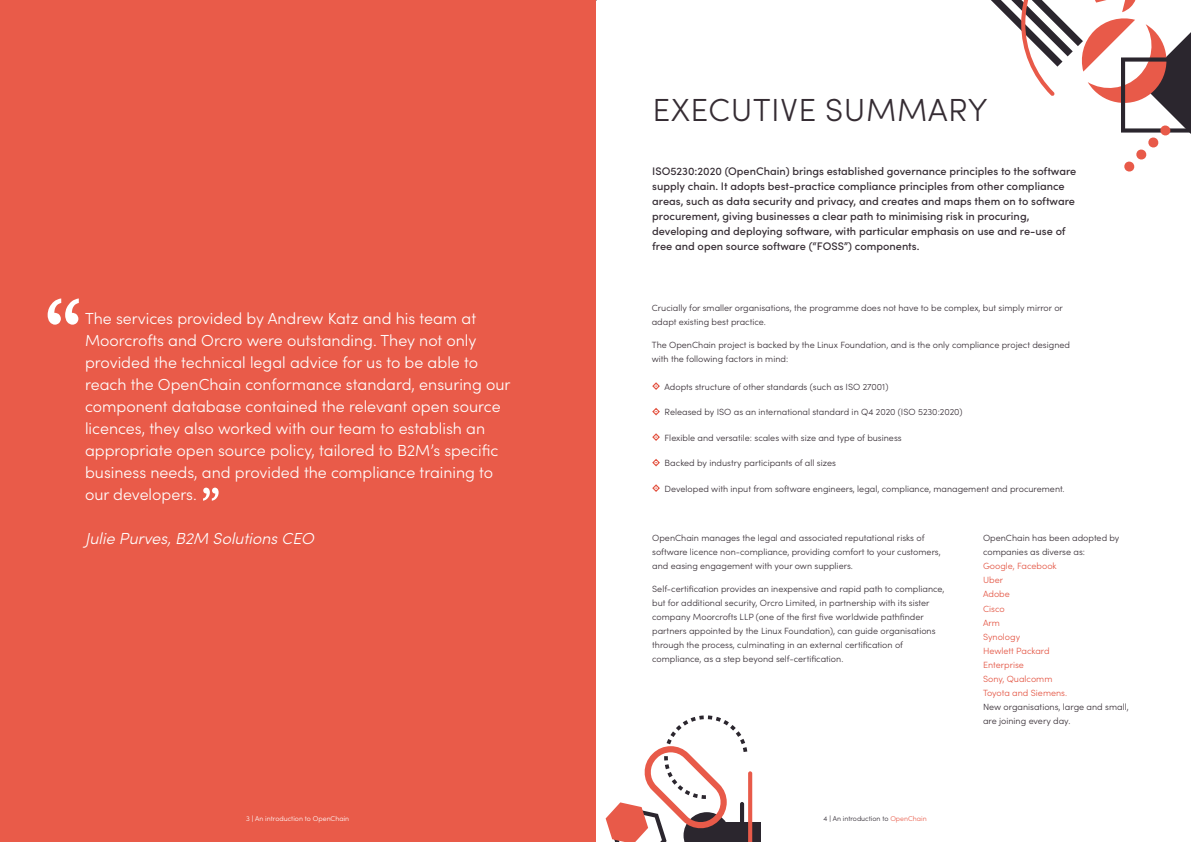
<style>
.page{position:relative;width:1191px;height:842px;background:#fff}
.page>*{position:absolute;margin:0;border:0;box-sizing:border-box;transform-origin:0 0}
.t1{font:300 32px "Sofia Pro";letter-spacing:.02em;color:#352c33}
.t2{font:300 16px/22px "Sofia Pro";color:#fff}
.t3{font:italic 300 16px "Sofia Pro";color:#fff}
.t4{font:500 11px/15px "Sofia Pro";color:#352c33}
.t5{font:300 9px/14px "Sofia Pro";color:#352c33}
.t6{font:300 9px "Sofia Pro";color:#e35240}
.t7{font:300 7px "Sofia Pro";color:#fff}
.t8{font:300 7px "Sofia Pro";color:#2c262f}
.s1{color:#e35240}
.s2{color:#2c262f}
.s3{font-weight:400;color:#2c262f}
.s4{color:#e95b49}
.s5{font-weight:400}
</style>
<div class="page">
<svg style="left:595px;top:0;width:1px;height:842px"></svg>
<div style="left:0;top:0;width:595px;height:842px;background:#e95b49"></div>
<svg style="left:652px;top:382px;width:8px;height:8px"></svg>
<svg style="left:652px;top:408px;width:8px;height:7px"></svg>
<svg style="left:652px;top:433px;width:8px;height:8px"></svg>
<svg style="left:652px;top:459px;width:8px;height:7px"></svg>
<svg style="left:652px;top:484px;width:8px;height:8px"></svg>
<svg style="left:991px;top:0;width:200px;height:172px"></svg>
<div style="left:709px;top:822px;width:52px;height:20px;background:#2b262e"></div>
<svg style="left:605px;top:715px;width:147px;height:127px"></svg>
<svg style="left:48px;top:298px;width:31px;height:27px"></svg>
<svg style="left:203px;top:488px;width:16px;height:13px"></svg>
<p class="t1" style="left:652px;top:86px;width:336px">EXECUTIVE SUMMARY</p>
<p class="t2" style="left:85px;top:306px;width:427px">The services provided by Andrew Katz and his team at Moorcrofts and Orcro were outstanding. They not only provided the technical legal advice for us to be able to reach the OpenChain conformance standard, ensuring our</p>
<p class="t2" style="left:85px;top:394px;width:417px">component database contained the relevant open source</p>
<p class="t2" style="left:85px;top:416px;width:401px">licences, they also worked with our team to establish an</p>
<p class="t2" style="left:85px;top:438px;width:415px">appropriate open source policy, tailored to B2M’s specific</p>
<p class="t2" style="left:85px;top:460px;width:410px">business needs, and provided the compliance training to</p>
<p class="t2" style="left:85px;top:482px;width:113px">our developers.</p>
<p class="t3" style="left:85px;top:526px;width:230px">Julie Purves, B2M Solutions CEO</p>
<p class="t4" style="left:652px;top:163px;width:426px">ISO5230:2020 (OpenChain) brings established governance principles to the software supply chain. It adopts best-practice compliance principles from other compliance areas, such as data security and privacy, and creates and maps them on to software procurement, giving businesses a clear path to minimising risk in procuring, developing and deploying software, with particular emphasis on use and re-use of free and open source software (“FOSS”) components.</p>
<p class="t5" style="left:651px;top:301px;width:413px">Crucially for smaller organisations, the programme does not have to be complex, but simply mirror or adapt existing best practice.</p>
<p class="t5" style="left:651px;top:337px;width:420px">The OpenChain project is backed by the Linux Foundation, and is the only compliance project designed with the following factors in mind:</p>
<p class="t5" style="left:664px;top:379px;width:225px">Adopts structure of other standards (such as ISO 27001)</p>
<p class="t5" style="left:664px;top:405px;width:299px">Released by ISO as an international standard in Q4 2020 (ISO 5230:2020)</p>
<p class="t5" style="left:664px;top:430px;width:239px">Flexible and versatile: scales with size and type of business</p>
<p class="t5" style="left:664px;top:456px;width:173px">Backed by industry participants of all sizes</p>
<p class="t5" style="left:664px;top:481px;width:401px">Developed with input from software engineers, legal, compliance, management and procurement.</p>
<p class="t5" style="left:652px;top:531px;width:290px">OpenChain manages the legal and associated reputational risks of software licence non-compliance, providing comfort to your customers, and easing engagement with your own suppliers.</p>
<p class="t5" style="left:652px;top:581px;width:294px">Self-certification provides an inexpensive and rapid path to compliance, but for additional security, Orcro Limited, in partnership with its sister company Moorcrofts LLP (one of the first five worldwide pathfinder partners appointed by the Linux Foundation), can guide organisations through the process, culminating in an external certification of compliance, as a step beyond self-certification.</p>
<p class="t5" style="left:983px;top:531px;width:138px">OpenChain has been adopted by companies as diverse as:<br><span class="s1">Google, Facebook</span></p>
<p class="t6" style="left:983px;top:574px;width:22px">Uber</p>
<p class="t6" style="left:983px;top:588px;width:28px">Adobe</p>
<p class="t6" style="left:983px;top:602px;width:23px">Cisco</p>
<p class="t6" style="left:983px;top:616px;width:18px">Arm</p>
<p class="t6" style="left:983px;top:630px;width:39px">Synology</p>
<p class="t6" style="left:983px;top:644px;width:68px">Hewlett Packard</p>
<p class="t6" style="left:983px;top:658px;width:42px">Enterprise</p>
<p class="t6" style="left:983px;top:672px;width:71px">Sony, Qualcomm</p>
<p class="t6" style="left:983px;top:686px;width:86px">Toyota and Siemens.</p>
<p class="t5" style="left:983px;top:699px;width:147px">New organisations, large and small, are joining every day.</p>
<p class="t7" style="left:246px;top:813px;width:104px"><span class="s2">3</span> <span class="s3">|</span> An introduction to <span class="s4">OpenChain</span></p>
<p class="t8" style="left:823px;top:813px;width:105px">4 <span class="s5">|</span> An introduction to <span class="s4">OpenChain</span></p>
</div>
